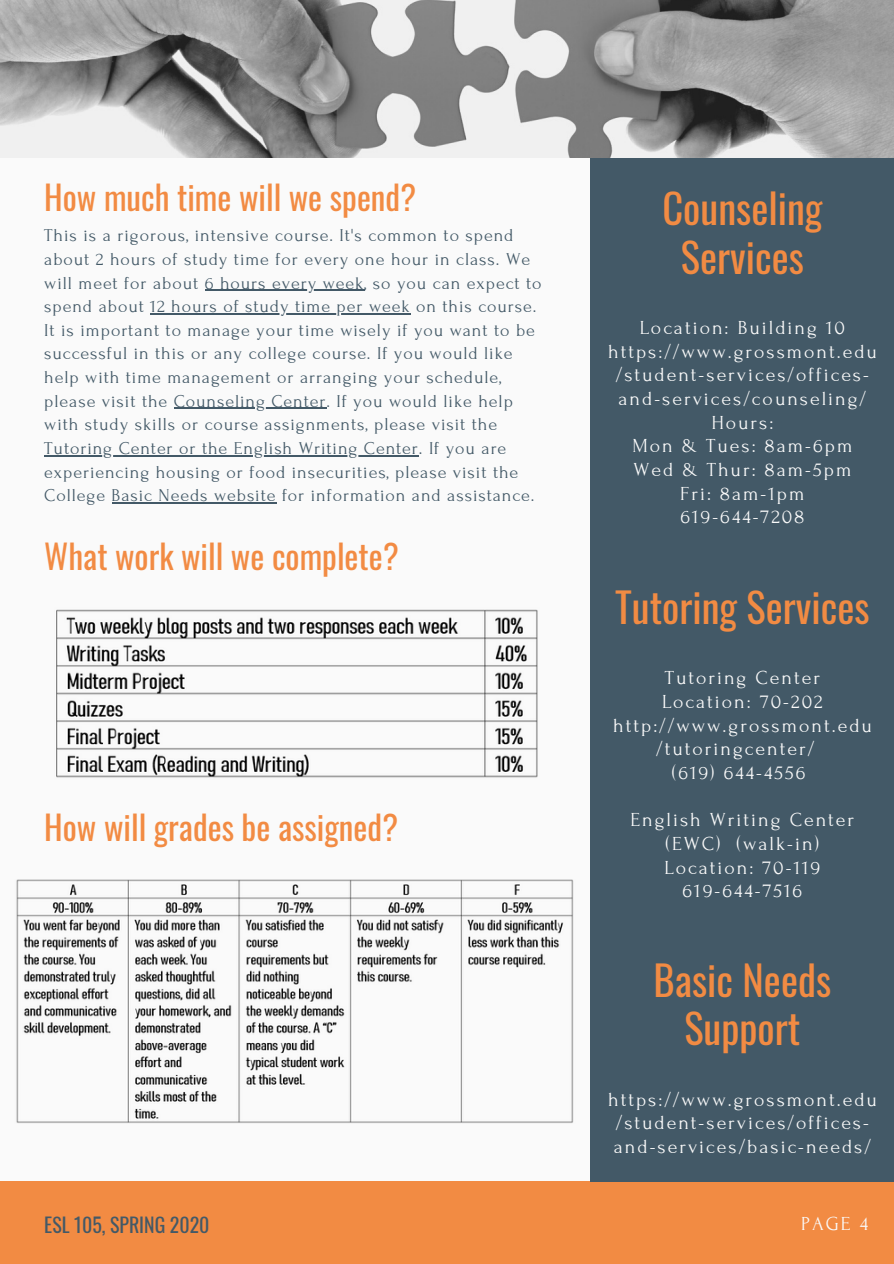
<style>
.page{position:relative;width:894px;height:1264px;background:#fff}
.page>*{position:absolute;margin:0;border:0;box-sizing:border-box;transform-origin:0 0}
.t1{font:40.5px/48.4px "Oswald";color:#f28b43;text-align:center}
.t2{font:33.15px "Oswald";color:#f28b43}
.t3{font:19.8px/23.7px "Forum";letter-spacing:.1em;color:#fafafa;text-align:center}
.t4{font:19.8px "Oswald";color:#435967}
.t5{font:18px/23.7px "Forum";letter-spacing:.05em;color:#435967}
</style>
<div class="page">
<div style="left:0;top:0;width:893px;height:1263px;background:#fafafa"></div>
<div style="left:0;top:1181px;width:893px;height:82px;background:#f28b43"></div>
<div style="left:590px;top:134px;width:303px;height:1047px;background:#435967"></div>
<img style="left:0;top:0;width:893px;height:157px">
<img style="left:16px;top:879px;width:558px;height:244px">
<hr style="left:205px;top:289px;width:159px;height:2px;background:#435967">
<hr style="left:150px;top:313px;width:260px;height:1px;background:#435967">
<hr style="left:174px;top:408px;width:152px;height:1px;background:#435967">
<hr style="left:44px;top:455px;width:375px;height:1px;background:#435967">
<hr style="left:112px;top:502px;width:164px;height:1px;background:#435967">
<img style="left:56px;top:609px;width:482px;height:169px">
<h2 class="t2" style="left:44px;top:172px;width:373px">How much time will we spend?</h2>
<p class="t5" style="left:44px;top:224px;width:498px">This is a rigorous, intensive course. It's common to spend about 2 hours of study time for every one hour in class. We will meet for about 6 hours every week, so you can expect to spend about 12 hours of study time per week on this course.<br>It is important to manage your time wisely if you want to be successful in this or any college course. If you would like help with time management or arranging your schedule, please visit the Counseling Center. If you would like help with study skills or course assignments, please visit the Tutoring Center or the English Writing Center. If you are experiencing housing or food insecurities, please visit the College Basic Needs website for information and assistance.</p>
<h2 class="t2" style="left:44px;top:531px;width:356px">What work will we complete?</h2>
<h2 class="t2" style="left:44px;top:801px;width:355px">How will grades be assigned?</h2>
<h1 class="t1" style="left:662px;top:183px;width:161px">Counseling<br>Services</h1>
<p class="t3" style="left:608px;top:316px;width:270px">Location: Building 10 https://www.grossmont.edu /student-services/offices&shy;and-services/counseling/<br>Hours:<br>Mon &amp; Tues: 8am-6pm<br>Wed &amp; Thur: 8am-5pm<br>Fri: 8am-1pm<br>619-644-7208</p>
<h1 class="t1" style="left:615px;top:581px;width:256px">Tutoring Services</h1>
<p class="t3" style="left:664px;top:666px;width:157px">Tutoring Center</p>
<p class="t3" style="left:661px;top:690px;width:162px">Location: 70-202</p>
<p class="t3" style="left:613px;top:713px;width:260px">http://www.grossmont.edu</p>
<p class="t3" style="left:656px;top:737px;width:159px">/tutoringcenter/</p>
<p class="t3" style="left:671px;top:761px;width:135px">(619) 644-4556</p>
<p class="t3" style="left:630px;top:808px;width:225px">English Writing Center (EWC) (walk-in)<br>Location: 70-119<br>619-644-7516</p>
<h1 class="t1" style="left:653px;top:954px;width:179px">Basic Needs<br>Support</h1>
<p class="t3" style="left:608px;top:1087px;width:270px;text-align:left">https://www.grossmont.edu /student-services/offices&shy;and-services/basic-needs/</p>
<p class="t4" style="left:44px;top:1209px;width:166px">ESL 105, SPRING 2020</p>
<p class="t3" style="left:801px;top:1211px;width:68px">PAGE 4</p>
</div>
